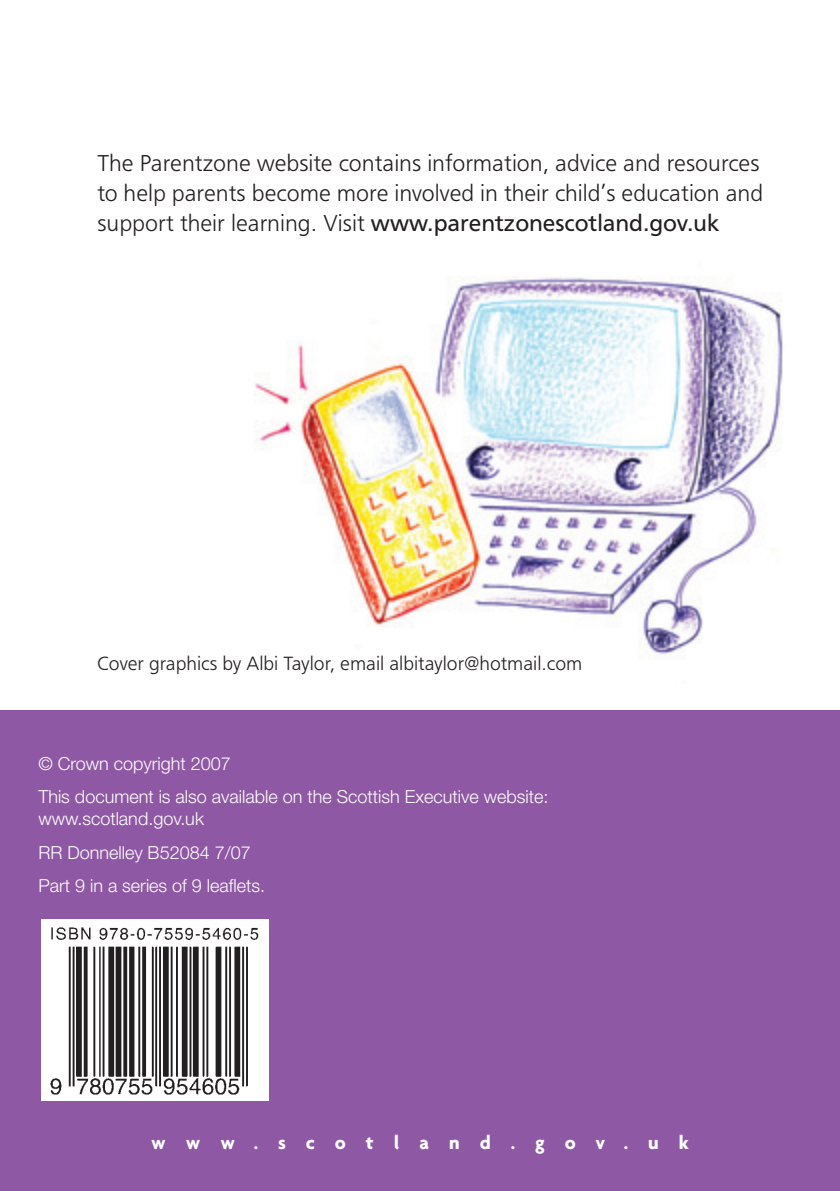
<style>
.page{position:relative;width:840px;height:1191px;background:#fff}
.page>*{position:absolute;margin:0;border:0;box-sizing:border-box;transform-origin:0 0}
.t1{font:300 24px/30px "Frutus T";color:#231f20}
.t2{font:300 20px "Frutus T";color:#231f20}
.t3{font:700 20px "Agenda";letter-spacing:1em;color:#fff}
.t4{font:300 18px/33.4px "Helvetica Neue";color:#fff}
.s1{font-weight:400}
</style>
<div class="page">
<img style="left:254px;top:277px;width:529px;height:382px">
<hr style="left:0;top:0;width:1px;height:1191px;background:#fdbe12">
<div style="left:0;top:710px;width:839px;height:481px;background:#8e58a4"></div>
<div style="left:41px;top:918px;width:227px;height:182px;background:#fff"></div>
<img style="left:50px;top:927px;width:209px;height:168px">
<p class="t1" style="left:97px;top:147px;width:667px">The Parentzone website contains information, advice and resources to help parents become more involved in their child’s education and support their learning. Visit <span class="s1">www.parentzonescotland.gov.uk</span></p>
<p class="t2" style="left:97px;top:651px;width:486px">Cover graphics by Albi Taylor, email albitaylor@hotmail.com</p>
<p class="t4" style="left:38px;top:748px;width:511px">© Crown copyright 2007<br>This document is also available on the Scottish Executive website:</p>
<p class="t4" style="left:38px;top:804px;width:228px">www.scotland.gov.uk<br>RR Donnelley B52084 7/07<br>Part 9 in a series of 9 leaflets.</p>
<p class="t3" style="left:151px;top:1130px;width:539px">www.scotland.gov.uk</p>
</div>
